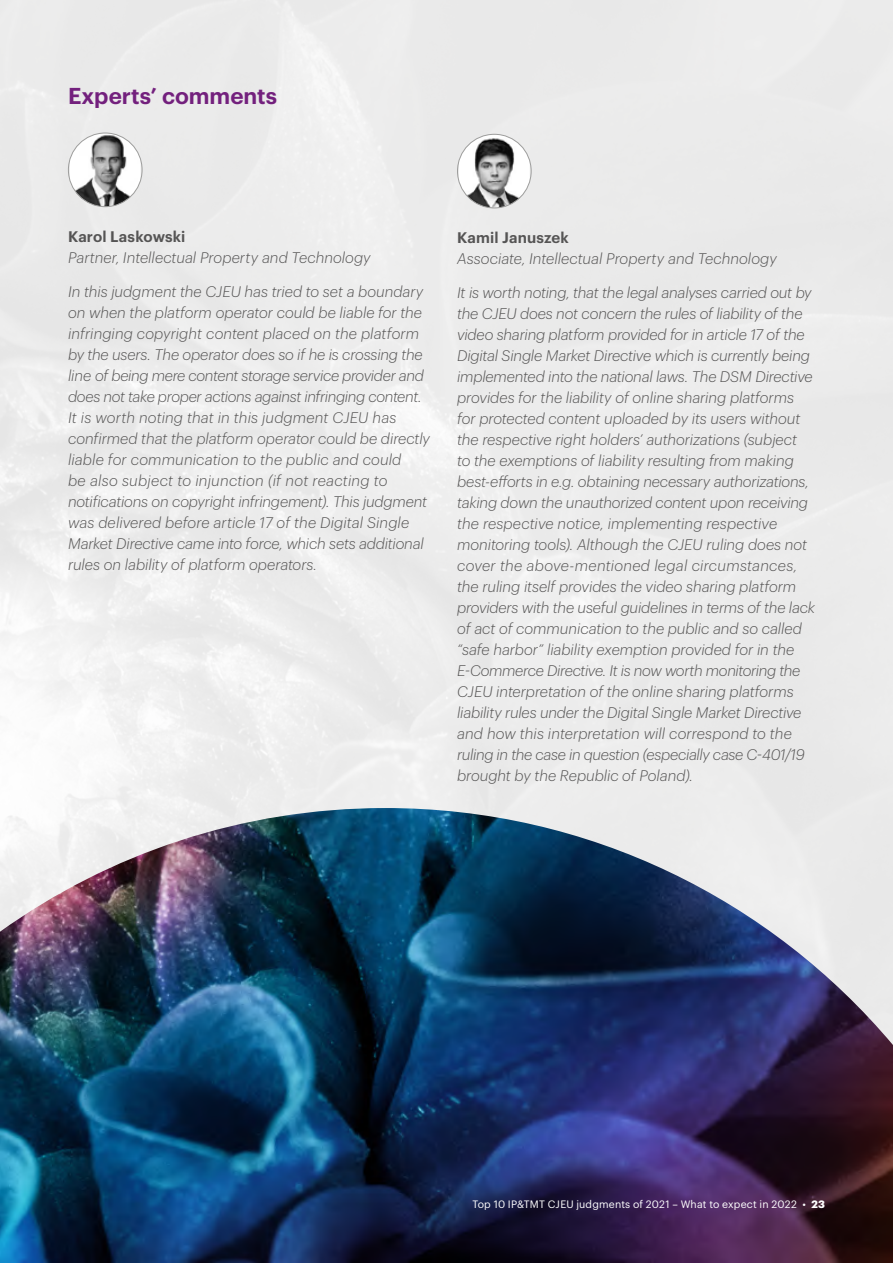
<style>
.page{position:relative;width:893px;height:1263px;background:#fff}
.page>*{position:absolute;margin:0;border:0;box-sizing:border-box;transform-origin:0 0}
.t1{font:600 22.5px "Dentons Sans";color:#73207d}
.t2{font:italic 300 15px/21px "Dentons Sans";letter-spacing:-.005em;color:#555454}
.t3{font:600 15px "Dentons Sans";letter-spacing:.01em;color:#555454}
.t4{font:10.5px "Dentons Sans";letter-spacing:.015em;color:#fff}
.s1{font-weight:700}
</style>
<div class="page">
<img style="left:70px;top:133px;width:71px;height:74px">
<div style="left:68px;top:133px;width:74px;height:74px;border:1px solid #9d9d9c;border-radius:50%"></div>
<img style="left:459px;top:134px;width:71px;height:74px">
<div style="left:457px;top:134px;width:74px;height:74px;border:1px solid #9d9d9c;border-radius:50%"></div>
<img style="left:0;top:808px;width:893px;height:455px">
<h1 class="t1" style="left:68px;top:78px;width:210px">Experts’ comments</h1>
<p class="t3" style="left:68px;top:225px;width:119px">Karol Laskowski</p>
<p class="t2" style="left:68px;top:245px;width:304px">Partner, Intellectual Property and Technology</p>
<p class="t2" style="left:68px;top:280px;width:363px">In this judgment the CJEU has tried to set a boundary on when the platform operator could be liable for the infringing copyright content placed on the platform by the users. The operator does so if he is crossing the line of being mere content storage service provider and does not take proper actions against infringing content.<br>It is worth noting that in this judgment CJEU has confirmed that the platform operator could be directly liable for communication to the public and could<br>be also subject to injunction (if not reacting to notifications on copyright infringement). This judgment was delivered before article 17 of the Digital Single Market Directive came into force, which sets additional rules on lability of platform operators.</p>
<p class="t3" style="left:457px;top:226px;width:113px">Kamil Januszek</p>
<p class="t2" style="left:457px;top:247px;width:321px">Associate, Intellectual Property and Technology</p>
<p class="t2" style="left:457px;top:281px;width:360px">It is worth noting, that the legal analyses carried out by the CJEU does not concern the rules of liability of the video sharing platform provided for in article 17 of the Digital Single Market Directive which is currently being implemented into the national laws. The DSM Directive provides for the liability of online sharing platforms for protected content uploaded by its users without the respective right holders’ authorizations (subject<br>to the exemptions of liability resulting from making best-efforts in e.g. obtaining necessary authorizations, taking down the unauthorized content upon receiving the respective notice, implementing respective monitoring tools). Although the CJEU ruling does not cover the above-mentioned legal circumstances, the ruling itself provides the video sharing platform providers with the useful guidelines in terms of the lack of act of communication to the public and so called “safe harbor” liability exemption provided for in the E-Commerce Directive. It is now worth monitoring the CJEU interpretation of the online sharing platforms liability rules under the Digital Single Market Directive and how this interpretation will correspond to the ruling in the case in question (especially case C-401/19 brought by the Republic of Poland).</p>
<p class="t4" style="left:472px;top:1196px;width:354px">Top 10 IP&amp;TMT CJEU judgments of 2021 – What to expect in 2022 • <span class="s1">23</span></p>
</div>
